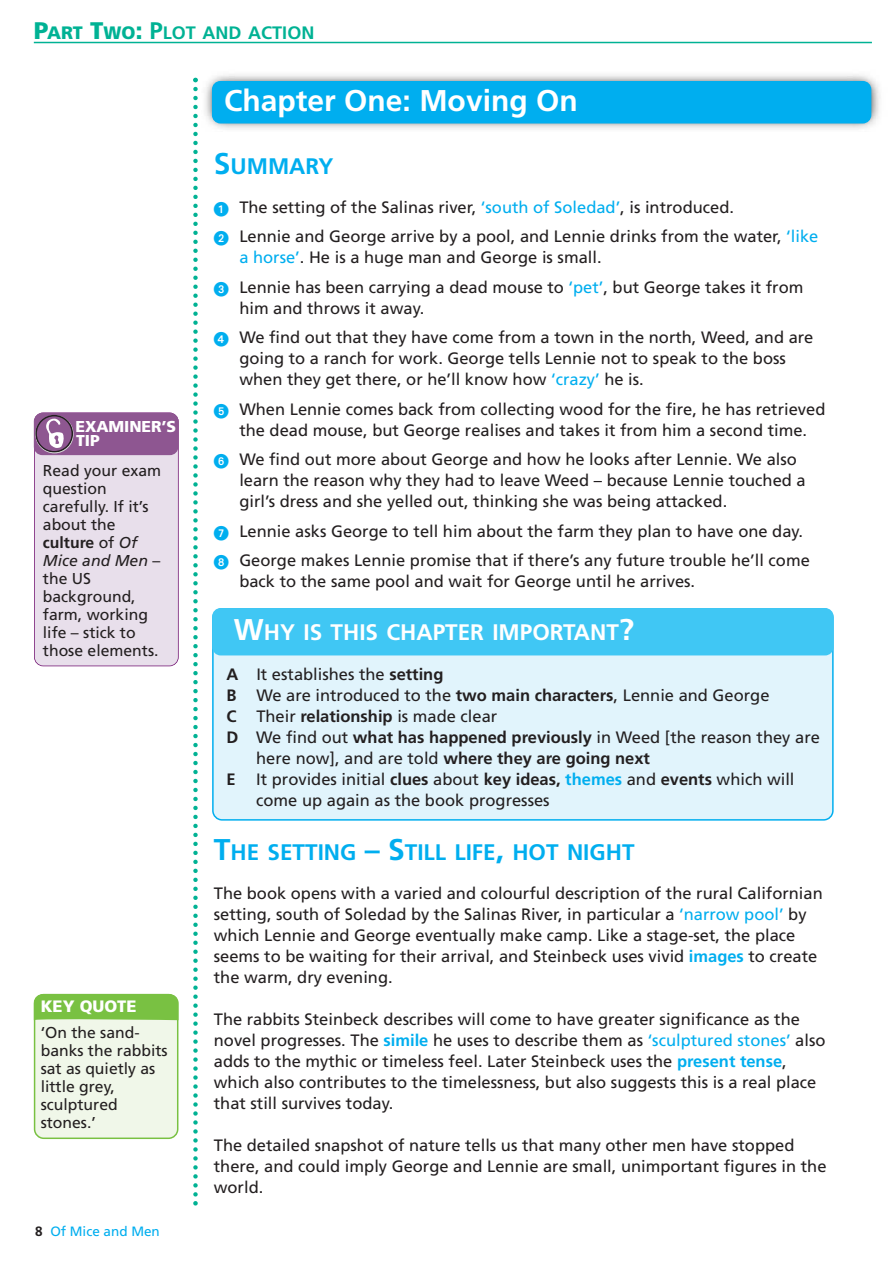
<style>
.page{position:relative;width:893px;height:1263px;background:#fff}
.page>*{position:absolute;margin:0;border:0;box-sizing:border-box;transform-origin:0 0}
.t1{font:700 30px "Frutiger";color:#fff}
.t2{font:700 22.5px "Frutiger";color:#00aeef}
.t3{font:700 22.5px "Frutiger";color:#fff}
.t4{font:700 18px "Frutiger";color:#00b294}
.t5{font:16.5px/21px "Frutiger";color:#231f20}
.t6{font:700 16.5px "Frutiger";color:#231f20}
.t7{font:900 16.5px "Frutiger";color:#fff}
.t8{font:15.75px/18px "Frutiger";color:#231f20}
.t9{font:900 15.75px/15px "Frutiger";letter-spacing:-.005em;color:#fff}
.t10{font:13.5px "Frutiger";color:#00aeef}
.s1{font-weight:900;font-size:24px}
.s2{font-weight:900}
.s3{font-size:24px}
.s4{font-weight:700}
.s5{font-style:italic}
.s6{font-weight:700;color:#231f20}
.s7{font-size:30px}
.s8{font-family:"X European Pi One";font-size:15px;color:#00aeef}
.s9{color:#00aeef}
.s10{font-weight:400}
.s11{font-weight:700;color:#00aeef}
</style>
<div class="page">
<div style="left:212px;top:608px;width:621px;height:213px;background:#e1f4fc"></div>
<svg style="left:193px;top:78px;width:5px;height:1128px"></svg>
<hr style="left:34px;top:42px;width:837px;height:1px;background:#00b294">
<svg style="left:34px;top:994px;width:144px;height:145px;background:#d8ecc8"></svg>
<img style="left:205px;top:74px;width:675px;height:55px">
<div style="left:212px;top:81px;width:659px;height:43px;background:#00aeef;border-radius:9px"></div>
<div style="left:34px;top:413px;width:144px;height:253px;background:#e8dfeb;border-radius:9px"></div>
<div style="left:34px;top:412px;width:145px;height:254px;border:2px solid #711271;border-radius:9px"></div>
<div style="left:34px;top:413px;width:144px;height:42px;background:#8e5691;border-radius:9px"></div>
<svg style="left:35px;top:415px;width:38px;height:38px"></svg>
<div style="left:212px;top:608px;width:621px;height:47px;background:#40c7f4;border-radius:9px"></div>
<p class="t4" style="left:34px;top:26px;width:282px"><span class="s1">P</span><span class="s2">ART</span> <span class="s1">T</span><span class="s2">WO</span><span class="s1">:</span> <span class="s3">P</span>LOT AND ACTION</p>
<p class="t9" style="left:76px;top:420px;width:102px">EXAMINER’S<br>TIP</p>
<p class="t8" style="left:43px;top:462px;width:120px">Read your exam question carefully. If it’s about the <span class="s4">culture</span> of <span class="s5">Of<br>Mice and Men</span> – the US background, farm, working life – stick to those elements.</p>
<p class="t7" style="left:41px;top:999px;width:97px">KEY QUOTE</p>
<p class="t8" style="left:41px;top:1025px;width:128px">‘On the sand&shy;banks the rabbits sat as quietly as little grey, sculptured stones.’</p>
<p class="t10" style="left:35px;top:1226px;width:126px"><span class="s6">8</span> Of Mice and Men</p>
<h1 class="t1" style="left:224px;top:88px;width:355px">Chapter One: Moving On</h1>
<h2 class="t2" style="left:214px;top:157px;width:121px"><span class="s7">S</span>UMMARY</h2>
<p class="t5" style="left:214px;top:193px;width:606px;line-height:29.5px"><span class="s8">1</span> The setting of the Salinas river, <span class="s9">‘south of Soledad’</span>, is introduced.<br><span class="s8">2</span> Lennie and George arrive by a pool, and Lennie drinks from the water, <span class="s9">‘like</span></p>
<p class="t5" style="left:214px;top:244px;width:591px;line-height:29.5px;text-indent:26px"><span class="s9">a horse’</span>. He is a huge man and George is small.<br><span class="s8">3</span> Lennie has been carrying a dead mouse to <span class="s9">‘pet’</span>, but George takes it from</p>
<p class="t5" style="left:214px;top:294px;width:601px;line-height:29.5px;text-indent:26px">him and throws it away.<br><span class="s8">4</span> We find out that they have come from a town in the north, Weed, and are</p>
<p class="t5" style="left:239px;top:349px;width:548px">going to a ranch for work. George tells Lennie not to speak to the boss when they get there, or he’ll know how <span class="s9">‘crazy’</span> he is.</p>
<p class="t5" style="left:214px;top:400px;width:613px;text-align:center"><span class="s8">5</span> When Lennie comes back from collecting wood for the fire, he has retrieved the dead mouse, but George realises and takes it from him a second time.</p>
<p class="t5" style="left:239px;top:450px;width:568px;text-indent:-26px"><span class="s8">6</span> We find out more about George and how he looks after Lennie. We also learn the reason why they had to leave Weed – because Lennie touched a girl’s dress and she yelled out, thinking she was being attacked.</p>
<p class="t5" style="left:214px;top:517px;width:597px;line-height:29.5px"><span class="s8">7</span> Lennie asks George to tell him about the farm they plan to have one day.<br><span class="s8">8</span> George makes Lennie promise that if there’s any future trouble he’ll come</p>
<p class="t5" style="left:239px;top:572px;width:457px">back to the same pool and wait for George until he arrives.</p>
<h2 class="t3" style="left:234px;top:623px;width:401px"><span class="s7">W</span>HY IS THIS CHAPTER IMPORTANT<span class="s7">?</span></h2>
<p class="t5" style="left:226px;top:665px;width:218px"><span class="s4">A</span> It establishes the <span class="s4">setting</span></p>
<p class="t5" style="left:226px;top:686px;width:544px"><span class="s4">B</span> We are introduced to the <span class="s4">two main characters</span>, Lennie and George</p>
<p class="t5" style="left:226px;top:707px;width:272px"><span class="s4">C</span> Their <span class="s4">relationship</span> is made clear</p>
<p class="t5" style="left:226px;top:728px;width:595px"><span class="s4">D</span> We find out <span class="s4">what has happened previously</span> in Weed [the reason they are</p>
<p class="t6" style="left:256px;top:751px;width:395px"><span class="s10">here now], and are told</span> where they are going next</p>
<p class="t5" style="left:226px;top:770px;width:569px"><span class="s4">E</span> It provides initial <span class="s4">clues</span> about <span class="s4">key ideas,</span> <span class="s11">themes</span> and <span class="s4">events</span> which will</p>
<p class="t5" style="left:256px;top:791px;width:295px">come up again as the book progresses</p>
<h2 class="t2" style="left:214px;top:843px;width:422px"><span class="s7">T</span>HE SETTING <span class="s7">– S</span>TILL LIFE<span class="s7">,</span> HOT NIGHT</h2>
<p class="t5" style="left:214px;top:884px;width:610px">The book opens with a varied and colourful description of the rural Californian setting, south of Soledad by the Salinas River, in particular a <span class="s9">‘narrow pool’</span> by which Lennie and George eventually make camp. Like a stage-set, the place seems to be waiting for their arrival, and Steinbeck uses vivid <span class="s11">images</span> to create the warm, dry evening.</p>
<p class="t5" style="left:214px;top:1010px;width:613px">The rabbits Steinbeck describes will come to have greater significance as the novel progresses. The <span class="s11">simile</span> he uses to describe them as <span class="s9">‘sculptured stones’</span> also adds to the mythic or timeless feel. Later Steinbeck uses the <span class="s11">present tense</span>, which also contributes to the timelessness, but also suggests this is a real place that still survives today.</p>
<p class="t5" style="left:214px;top:1136px;width:614px">The detailed snapshot of nature tells us that many other men have stopped there, and could imply George and Lennie are small, unimportant figures in the world.</p>
</div>
